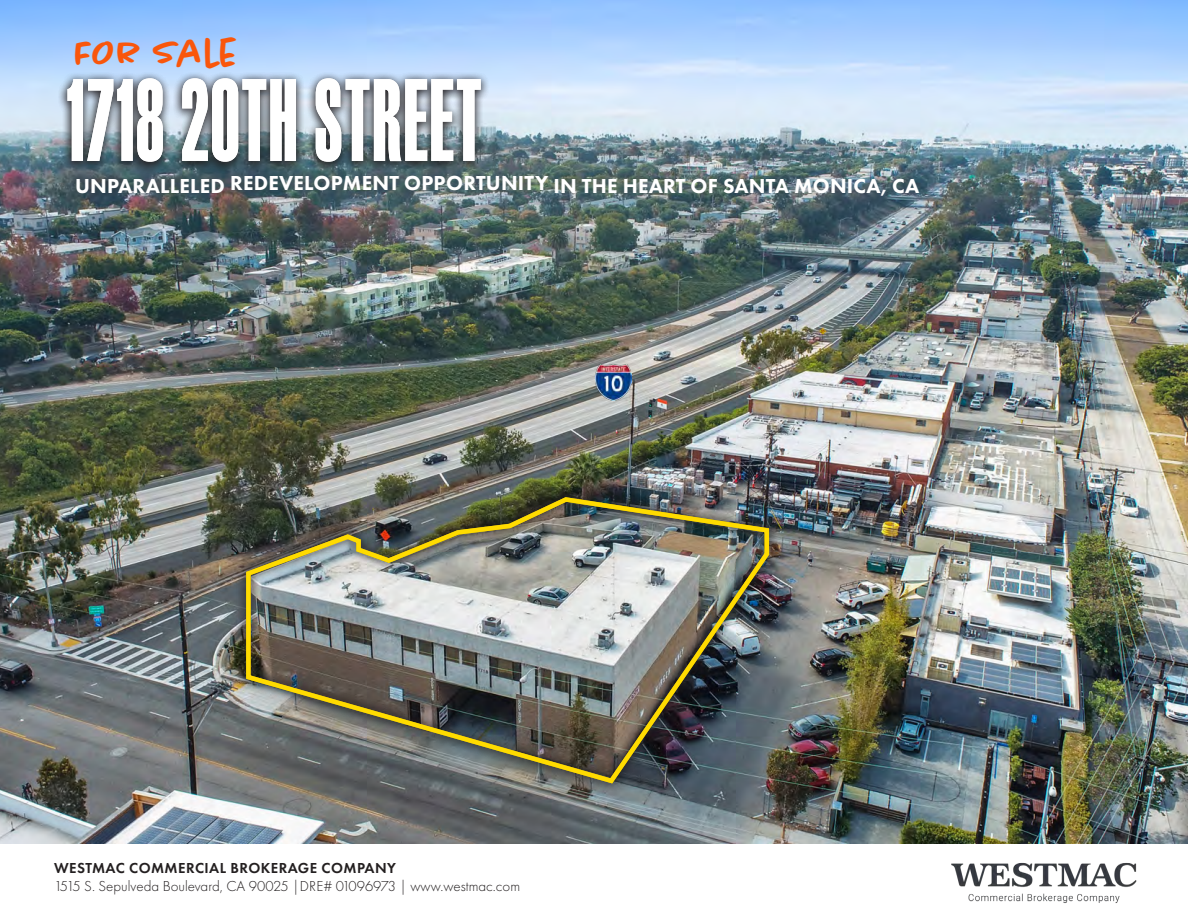
<style>
.page{position:relative;width:1188px;height:918px;background:#fff}
.page>*{position:absolute;margin:0;border:0;box-sizing:border-box;transform-origin:0 0}
.t1{font:117px "Haettenschweiler";letter-spacing:.03em;color:#fff;scale:.62 1}
.t2{font:500 39px "Chantal";color:#f9560b}
.Paragraph_Body{font:800 21px "Futura PT";letter-spacing:.01em;color:#fff}
.Paragraph_Body-2{font:300 15px "Futura PT";color:#231f20}
.Paragraph_Body-3{font:600 15px "Futura PT";letter-spacing:.03em;color:#231f20}
</style>
<div class="page">
<img style="left:0;top:0;width:1188px;height:843px">
<img style="left:596px;top:364px;width:36px;height:36px">
<img style="left:932px;top:843px;width:224px;height:60px">
<div style="left:236px;top:488px;width:542px;height:304px;background:#231f20;opacity:.75"></div>
<img style="left:244px;top:495px;width:527px;height:292px">
<div style="left:67px;top:168px;width:861px;height:36px;background:#231f20;opacity:.38"></div>
<div style="left:58px;top:72px;width:432px;height:102px;background:#231f20;opacity:.75"></div>
<div style="left:479px;top:127px;width:380px;height:45px;background:#231f20;opacity:.38"></div>
<h2 class="t2" style="left:74px;top:28px;width:165px">FOR SALE</h2>
<p class="t1" style="left:66px;top:41px;width:671px">1718 20TH STREET</p>
<p class="Paragraph_Body" style="left:75px;top:172px;width:151px">UNPARALLELED</p>
<p class="Paragraph_Body" style="left:230px;top:170px;width:320px">REDEVELOPMENT OPPORTUNITY</p>
<p class="Paragraph_Body" style="left:553px;top:172px;width:367px">IN THE HEART OF SANTA MONICA, CA</p>
<p class="Paragraph_Body-3" style="left:54px;top:859px;width:344px">WESTMAC COMMERCIAL BROKERAGE COMPANY</p>
<p class="Paragraph_Body-2" style="left:54px;top:878px;width:468px">1515 S. Sepulveda Boulevard, CA 90025 |DRE# 01096973 | www.westmac.com</p>
</div>
